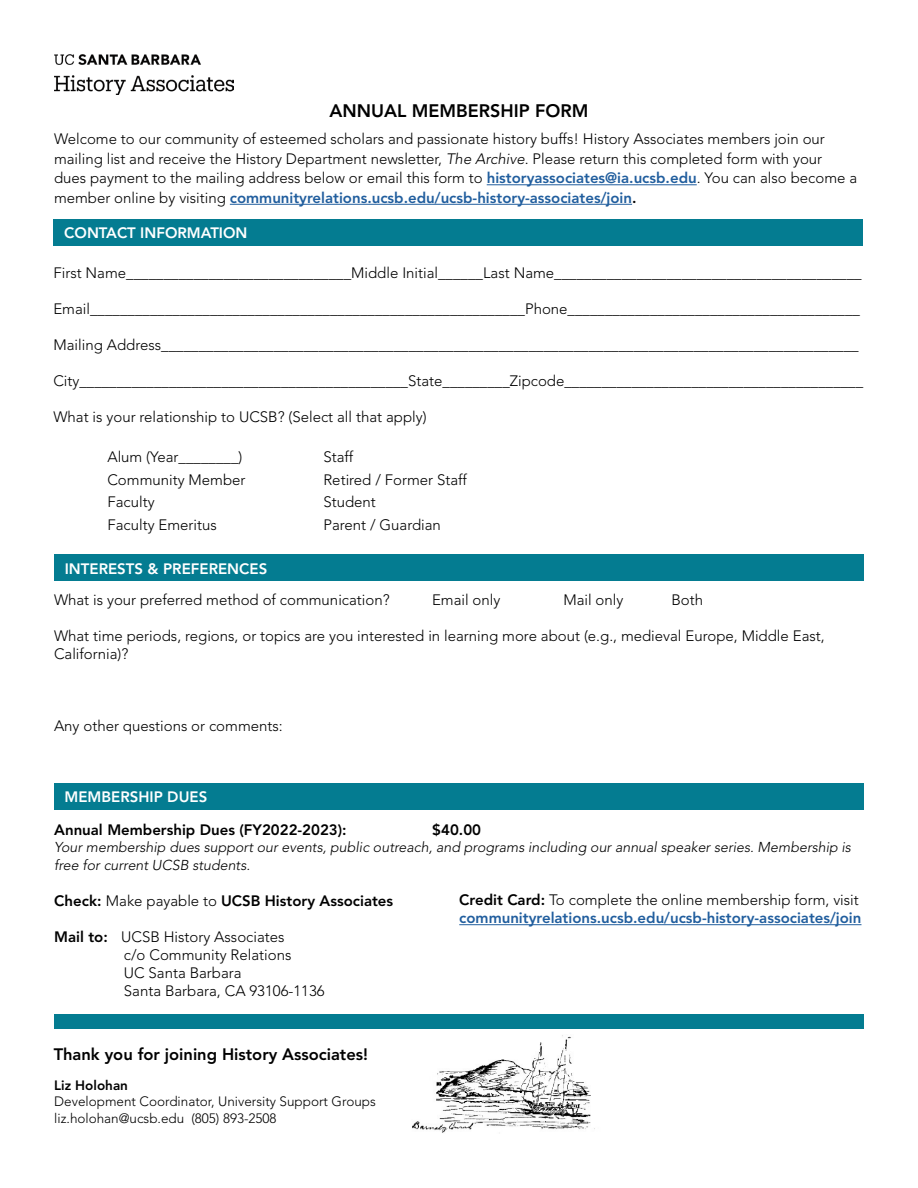
<style>
.page{position:relative;width:918px;height:1188px;background:#fff}
.page>*{position:absolute;margin:0;border:0;box-sizing:border-box;transform-origin:0 0}
.t1{font:800 18px "Avenir LT Std";color:#000}
.t2{font:800 16.5px "Avenir LT Std";color:#000}
.t3{font:300 15px/19.5px "Avenir LT Std";color:#000}
.t4{font:800 15px/18px "Avenir LT Std";color:#215e9e}
.t5{font:800 15px "Avenir LT Std";color:#000}
.t6{font:800 15px "Avenir LT Std";color:#fff}
.t7{font:italic 300 14.25px/18px "Avenir LT Std";color:#000}
.t8{font:300 13.5px "Avenir LT Std";color:#000}
.t9{font:800 13.5px "Avenir LT Std";color:#000}
.s1{font-style:italic}
.s2{font-weight:800;color:#215e9e}
.s3{font-weight:800}
.s4{font-weight:300}
.s5{color:#000}
.s6{font-weight:300;color:#000}
</style>
<div class="page">
<img style="left:412px;top:1035px;width:183px;height:98px">
<img style="left:54px;top:54px;width:179px;height:40px">
<hr style="left:487px;top:184px;width:210px;height:1px;background:#215e9e">
<hr style="left:230px;top:204px;width:402px;height:1px;background:#215e9e">
<div style="left:53px;top:219px;width:810px;height:27px;background:#047c91"></div>
<div style="left:54px;top:554px;width:810px;height:27px;background:#047c91"></div>
<div style="left:54px;top:783px;width:810px;height:27px;background:#047c91"></div>
<hr style="left:459px;top:924px;width:402px;height:1px;background:#215e9e">
<div style="left:54px;top:1015px;width:810px;height:14px;background:#047c91"></div>
<p class="t1" style="left:330px;top:100px;width:260px">ANNUAL MEMBERSHIP FORM</p>
<p class="t3" style="left:54px;top:129px;width:805px">Welcome to our community of esteemed scholars and passionate history buffs! History Associates members join our mailing list and receive the History Department newsletter, <span class="s1">The Archive</span>. Please return this completed form with your dues payment to the mailing address below or email this form to <span class="s2">historyassociates@ia.ucsb.edu</span>. You can also become a member online by visiting <span class="s2">communityrelations.ucsb.edu/ucsb-history-associates/join</span><span class="s3">.</span></p>
<p class="t6" style="left:64px;top:224px;width:185px">CONTACT INFORMATION</p>
<p class="t3" style="left:53px;top:263px;width:810px">First Name______________________________Middle Initial______Last Name_________________________________________</p>
<p class="t3" style="left:53px;top:299px;width:808px">Email__________________________________________________________Phone_______________________________________</p>
<p class="t3" style="left:53px;top:335px;width:807px">Mailing Address_____________________________________________________________________________________________</p>
<p class="t3" style="left:53px;top:371px;width:811px">City____________________________________________State_________Zipcode________________________________________</p>
<p class="t3" style="left:53px;top:407px;width:375px">What is your relationship to UCSB? (Select all that apply)</p>
<p class="t3" style="left:107px;top:448px;width:137px">Alum (Year________)</p>
<p class="t3" style="left:323px;top:448px;width:31px">Staff</p>
<p class="t3" style="left:107px;top:470px;width:140px">Community Member</p>
<p class="t3" style="left:323px;top:470px;width:145px">Retired / Former Staff</p>
<p class="t3" style="left:107px;top:493px;width:49px">Faculty</p>
<p class="t3" style="left:323px;top:493px;width:54px">Student</p>
<p class="t3" style="left:107px;top:515px;width:111px">Faculty Emeritus</p>
<p class="t3" style="left:323px;top:515px;width:119px">Parent / Guardian</p>
<p class="t6" style="left:65px;top:559px;width:204px">INTERESTS &amp; PREFERENCES</p>
<p class="t3" style="left:54px;top:590px;width:337px">What is your preferred method of communication?</p>
<p class="t3" style="left:432px;top:590px;width:70px">Email only</p>
<p class="t3" style="left:563px;top:590px;width:62px">Mail only</p>
<p class="t3" style="left:671px;top:590px;width:33px">Both</p>
<p class="t3" style="left:54px;top:627px;width:772px;line-height:18px">What time periods, regions, or topics are you interested in learning more about (e.g., medieval Europe, Middle East,<br>California)?</p>
<p class="t3" style="left:54px;top:716px;width:230px">Any other questions or comments:</p>
<p class="t6" style="left:65px;top:788px;width:144px">MEMBERSHIP DUES</p>
<p class="t5" style="left:54px;top:821px;width:294px">Annual Membership Dues (FY2022-2023):</p>
<p class="t5" style="left:432px;top:821px;width:50px">$40.00</p>
<p class="t7" style="left:54px;top:838px;width:798px">Your membership dues support our events, public outreach, and programs including our annual speaker series. Membership is free for current UCSB students.</p>
<p class="t5" style="left:54px;top:892px;width:340px">Check: <span class="s4">Make payable to</span> UCSB History Associates</p>
<p class="t3" style="left:54px;top:927px;width:232px"><span class="s3">Mail to:</span> UCSB History Associates</p>
<p class="t3" style="left:124px;top:945px;width:169px">c/o Community Relations</p>
<p class="t3" style="left:124px;top:963px;width:119px">UC Santa Barbara</p>
<p class="t3" style="left:124px;top:981px;width:202px">Santa Barbara, CA 93106-1136</p>
<p class="t4" style="left:459px;top:891px;width:404px"><span class="s5">Credit Card:</span> <span class="s6">To complete the online membership form, visit </span>communityrelations.ucsb.edu/ucsb-history-associates/join</p>
<p class="t2" style="left:54px;top:1045px;width:316px">Thank you for joining History Associates!</p>
<p class="t9" style="left:54px;top:1077px;width:75px">Liz Holohan</p>
<p class="t8" style="left:54px;top:1094px;width:323px">Development Coordinator, University Support Groups</p>
<p class="t8" style="left:54px;top:1110px;width:224px">liz.holohan@ucsb.edu (805) 893-2508</p>
</div>
